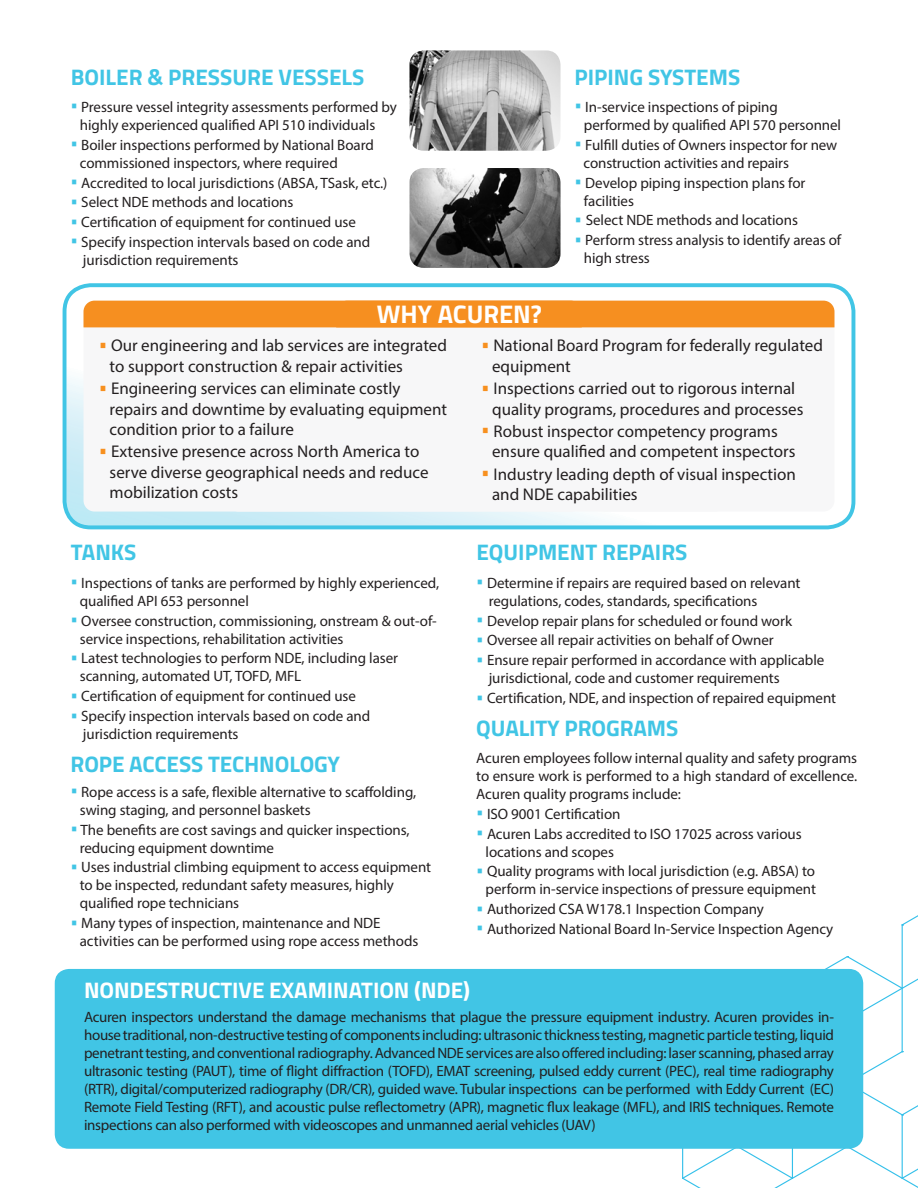
<style>
.page{position:relative;width:918px;height:1188px;background:#fff}
.page>*{position:absolute;margin:0;border:0;box-sizing:border-box;transform-origin:0 0}
.t1{font:700 25.5px "Titillium Web";color:#fff}
.t2{font:700 22.5px "Titillium Web";color:#41c5e5}
.t3{font:700 22.5px "Titillium Web";letter-spacing:-.005em;color:#fff}
.t4{font:16.95px/20.4px "Myriad Pro";color:#231f20}
.t5{font:15px/18px "Myriad Pro";letter-spacing:-.005em;color:#231f20}
.s1{font-family:"Titillium Web";font-weight:600;font-size:16.5px;color:#41c5e5}
.s2{font-family:"Titillium Web";font-weight:600;font-size:18.75px;color:#f7901f}
</style>
<div class="page">
<hr style="left:902px;top:1115px;width:1px;height:63px;background:#34c0ea">
<hr style="left:902px;top:925px;width:1px;height:63px;background:#34c0ea">
<svg style="left:901px;top:915px;width:17px;height:11px"></svg>
<hr style="left:902px;top:988px;width:1px;height:64px;background:#34c0ea">
<svg style="left:791px;top:955px;width:127px;height:67px"></svg>
<svg style="left:863px;top:1050px;width:55px;height:66px"></svg>
<svg style="left:682px;top:1145px;width:236px;height:43px"></svg>
<div style="left:55px;top:969px;width:808px;height:180px;background:#41c5e5;border-radius:14px"></div>
<img style="left:410px;top:168px;width:151px;height:100px">
<img style="left:410px;top:50px;width:151px;height:101px">
<svg style="left:65px;top:287px;width:788px;height:240px"></svg>
<div style="left:63px;top:283px;width:792px;height:246px;border:4px solid #41c5e5;border-radius:26px"></div>
<div style="left:84px;top:301px;width:498px;height:211px;background:#f7f7f8;border-radius:11px"></div>
<div style="left:228px;top:301px;width:498px;height:211px;background:#f7f7f8;border-radius:11px"></div>
<div style="left:594px;top:301px;width:240px;height:211px;background:#f7f7f8;border-radius:11px"></div>
<div style="left:84px;top:301px;width:750px;height:26px;background:#f68f20"></div>
<p class="t2" style="left:71px;top:60px;width:295px">BOILER &amp; PRESSURE VESSELS</p>
<p class="t5" style="left:80px;top:98px;width:319px;text-indent:-9px"><span class="s1">•</span> Pressure vessel integrity assessments performed by highly experienced qualified API 510 individuals</p>
<p class="t5" style="left:80px;top:135px;width:296px;text-indent:-9px"><span class="s1">•</span> Boiler inspections performed by National Board commissioned inspectors, where required</p>
<p class="t5" style="left:70px;top:173px;width:319px"><span class="s1">•</span> Accredited to local jurisdictions (ABSA, TSask, etc.)</p>
<p class="t5" style="left:70px;top:193px;width:224px"><span class="s1">•</span> Select NDE methods and locations</p>
<p class="t5" style="left:70px;top:213px;width:287px"><span class="s1">•</span> Certification of equipment for continued use</p>
<p class="t5" style="left:83px;top:233px;width:289px;text-indent:-12px"><span class="s1">•</span> Specify inspection intervals based on code and jurisdiction requirements</p>
<p class="t2" style="left:575px;top:60px;width:167px">PIPING SYSTEMS</p>
<p class="t5" style="left:584px;top:98px;width:259px;text-indent:-9px"><span class="s1">•</span> In-service inspections of piping performed by qualified API 570 personnel</p>
<p class="t5" style="left:584px;top:135px;width:255px;text-indent:-9px"><span class="s1">•</span> Fulfill duties of Owners inspector for new construction activities and repairs</p>
<p class="t5" style="left:584px;top:173px;width:223px;text-indent:-9px"><span class="s1">•</span> Develop piping inspection plans for facilities</p>
<p class="t5" style="left:575px;top:211px;width:225px"><span class="s1">•</span> Select NDE methods and locations</p>
<p class="t5" style="left:584px;top:231px;width:259px;text-indent:-9px"><span class="s1">•</span> Perform stress analysis to identify areas of high stress</p>
<p class="t1" style="left:377px;top:295px;width:167px">WHY ACUREN?</p>
<p class="t4" style="left:110px;top:335px;width:339px;text-indent:-11px"><span class="s2">•</span> Our engineering and lab services are integrated to support construction &amp; repair activities</p>
<p class="t4" style="left:110px;top:378px;width:339px;text-indent:-11px"><span class="s2">•</span> Engineering services can eliminate costly repairs and downtime by evaluating equipment condition prior to a failure</p>
<p class="t4" style="left:110px;top:441px;width:320px;text-indent:-11px"><span class="s2">•</span> Extensive presence across North America to serve diverse geographical needs and reduce mobilization costs</p>
<p class="t4" style="left:492px;top:335px;width:332px;text-indent:-11px"><span class="s2">•</span> National Board Program for federally regulated equipment</p>
<p class="t4" style="left:481px;top:378px;width:316px"><span class="s2">•</span> Inspections carried out to rigorous internal</p>
<p class="t4" style="left:492px;top:398px;width:313px">quality programs, procedures and processes</p>
<p class="t4" style="left:492px;top:421px;width:305px;text-indent:-11px"><span class="s2">•</span> Robust inspector competency programs ensure qualified and competent inspectors</p>
<p class="t4" style="left:481px;top:464px;width:316px"><span class="s2">•</span> Industry leading depth of visual inspection</p>
<p class="t4" style="left:492px;top:484px;width:147px">and NDE capabilities</p>
<p class="t2" style="left:71px;top:535px;width:67px">TANKS</p>
<p class="t5" style="left:80px;top:574px;width:361px;text-indent:-9px"><span class="s1">•</span> Inspections of tanks are performed by highly experienced, qualified API 653 personnel</p>
<p class="t5" style="left:80px;top:611px;width:359px;text-indent:-9px"><span class="s1">•</span> Oversee construction, commissioning, onstream &amp; out-of&shy;service inspections, rehabilitation activities</p>
<p class="t5" style="left:80px;top:649px;width:320px;text-indent:-9px"><span class="s1">•</span> Latest technologies to perform NDE, including laser scanning, automated UT, TOFD, MFL</p>
<p class="t5" style="left:70px;top:687px;width:287px"><span class="s1">•</span> Certification of equipment for continued use</p>
<p class="t5" style="left:70px;top:707px;width:301px"><span class="s1">•</span> Specify inspection intervals based on code and</p>
<p class="t5" style="left:83px;top:725px;width:157px">jurisdiction requirements</p>
<p class="t2" style="left:70px;top:747px;width:271px">ROPE ACCESS TECHNOLOGY</p>
<p class="t5" style="left:80px;top:783px;width:338px;text-indent:-9px"><span class="s1">•</span> Rope access is a safe, flexible alternative to scaffolding, swing staging, and personnel baskets</p>
<p class="t5" style="left:80px;top:820px;width:331px;text-indent:-9px"><span class="s1">•</span> The benefits are cost savings and quicker inspections, reducing equipment downtime</p>
<p class="t5" style="left:80px;top:858px;width:353px;text-indent:-9px"><span class="s1">•</span> Uses industrial climbing equipment to access equipment to be inspected, redundant safety measures, highly qualified rope technicians</p>
<p class="t5" style="left:80px;top:914px;width:340px;text-indent:-9px"><span class="s1">•</span> Many types of inspection, maintenance and NDE activities can be performed using rope access methods</p>
<p class="t2" style="left:477px;top:535px;width:212px">EQUIPMENT REPAIRS</p>
<p class="t5" style="left:489px;top:574px;width:313px;text-indent:-12px"><span class="s1">•</span> Determine if repairs are required based on relevant regulations, codes, standards, specifications</p>
<p class="t5" style="left:476px;top:611px;width:317px"><span class="s1">•</span> Develop repair plans for scheduled or found work</p>
<p class="t5" style="left:476px;top:631px;width:299px"><span class="s1">•</span> Oversee all repair activities on behalf of Owner</p>
<p class="t5" style="left:489px;top:651px;width:337px;text-indent:-12px"><span class="s1">•</span> Ensure repair performed in accordance with applicable jurisdictional, code and customer requirements</p>
<p class="t5" style="left:476px;top:689px;width:361px"><span class="s1">•</span> Certification, NDE, and inspection of repaired equipment</p>
<p class="t2" style="left:476px;top:711px;width:203px">QUALITY PROGRAMS</p>
<p class="t5" style="left:476px;top:749px;width:382px;text-align:justify">Acuren employees follow internal quality and safety programs to ensure work is performed to a high standard of excellence.<br>Acuren quality programs include:</p>
<p class="t5" style="left:476px;top:805px;width:146px"><span class="s1">•</span> ISO 9001 Certification</p>
<p class="t5" style="left:486px;top:824px;width:318px;text-indent:-9px"><span class="s1">•</span> Acuren Labs accredited to ISO 17025 across various locations and scopes</p>
<p class="t5" style="left:476px;top:862px;width:341px;text-align:right"><span class="s1">•</span> Quality programs with local jurisdiction (e.g. ABSA) to perform in-service inspections of pressure equipment</p>
<p class="t5" style="left:476px;top:900px;width:289px"><span class="s1">•</span> Authorized CSA W178.1 Inspection Company</p>
<p class="t5" style="left:476px;top:920px;width:359px"><span class="s1">•</span> Authorized National Board In-Service Inspection Agency</p>
<p class="t3" style="left:84px;top:973px;width:388px">NONDESTRUCTIVE EXAMINATION (NDE)</p>
<p class="t5" style="left:84px;top:1008px;width:751px;text-align:justify">Acuren inspectors understand the damage mechanisms that plague the pressure equipment industry. Acuren provides in&shy;house traditional, non-destructive testing of components including: ultrasonic thickness testing, magnetic particle testing, liquid penetrant testing, and conventional radiography. Advanced NDE services are also offered including: laser scanning, phased array ultrasonic testing (PAUT), time of flight diffraction (TOFD), EMAT screening, pulsed eddy current (PEC), real time radiography (RTR), digital/computerized radiography (DR/CR), guided wave. Tubular inspections can be performed with Eddy Current (EC)<br>Remote Field Testing (RFT), and acoustic pulse reflectometry (APR), magnetic flux leakage (MFL), and IRIS techniques. Remote inspections can also performed with videoscopes and unmanned aerial vehicles (UAV)</p>
</div>
